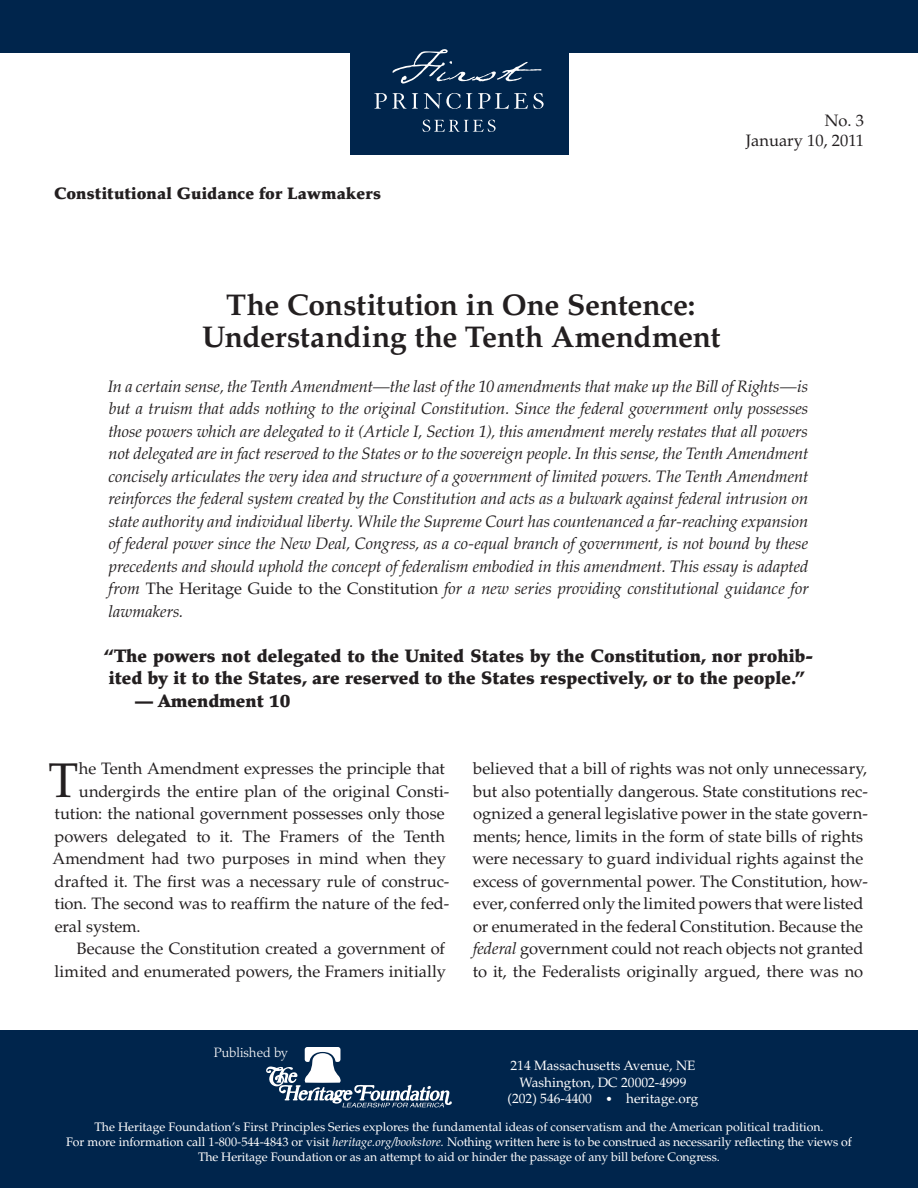
<style>
.page{position:relative;width:918px;height:1188px;background:#fff}
.page>*{position:absolute;margin:0;border:0;box-sizing:border-box;transform-origin:0 0}
.t1{font:48.6px "Palatino LT Std";color:#231f20}
.t2{font:700 30px/31.5px "Palatino LT Std";letter-spacing:-.005em;color:#231f20;text-align:center}
.t3{font:900 18px/22.5px "Palatino LT Std";color:#231f20}
.t4{font:italic 16.5px/22.5px "Palatino LT Std";color:#231f20;text-align:justify}
.t5{font:16.5px/22.5px "Palatino LT Std";letter-spacing:-.005em;color:#231f20}
.t6{font:900 16.5px "Palatino LT Std";letter-spacing:.01em;color:#231f20}
.t7{font:13.5px/16.5px "Palatino LT Std";color:#fff;text-align:center}
.t8{font:300 13.5px "Palatino LT Std";color:#fff}
.t9{font:12.3px/14.7px "Palatino LT Std";color:#fff;text-align:center}
.s1{font-style:normal}
.s2{font-style:italic}
.s3{font-size:12px}
</style>
<div class="page">
<div style="left:0;top:1030px;width:918px;height:80px;background:#00254c"></div>
<div style="left:0;top:1102px;width:918px;height:86px;background:#00254c"></div>
<div style="left:0;top:0;width:918px;height:52px;background:#00254c"></div>
<div style="left:350px;top:30px;width:218px;height:125px;background:#00254c"></div>
<svg style="left:392px;top:49px;width:150px;height:35px"></svg>
<svg style="left:374px;top:93px;width:170px;height:16px"></svg>
<svg style="left:423px;top:120px;width:73px;height:12px"></svg>
<svg style="left:266px;top:1047px;width:186px;height:60px"></svg>
<p class="t6" style="left:54px;top:184px;width:328px">Constitutional Guidance for Lawmakers</p>
<p class="t5" style="left:746px;top:111px;width:120px;line-height:19.8px;text-align:right">No. 3<br>January 10, 2011</p>
<h2 class="t2" style="left:202px;top:290px;width:520px">The Constitution in One Sentence:<br>Understanding the Tenth Amendment</h2>
<p class="t4" style="left:108px;top:375px;width:703px">In a certain sense, the Tenth Amendment—the last of the 10 amendments that make up the Bill of Rights—is but a truism that adds nothing to the original Constitution. Since the federal government only possesses those powers which are delegated to it (Article I, Section 1), this amendment merely restates that all powers not delegated are in fact reserved to the States or to the sovereign people. In this sense, the Tenth Amendment concisely articulates the very idea and structure of a government of limited powers. The Tenth Amendment reinforces the federal system created by the Constitution and acts as a bulwark against federal intrusion on state authority and individual liberty. While the Supreme Court has countenanced a far-reaching expansion of federal power since the New Deal, Congress, as a co-equal branch of government, is not bound by these precedents and should uphold the concept of federalism embodied in this amendment. This essay is adapted from <span class="s1">The Heritage Guide to the Constitution</span> for a new series providing constitutional guidance for lawmakers.</p>
<p class="t3" style="left:104px;top:644px;width:711px">“The powers not delegated to the United States by the Constitution, nor prohib&shy;ited by it to the States, are reserved to the States respectively, or to the people.”</p>
<p class="t3" style="left:135px;top:689px;width:157px">— Amendment 10</p>
<h1 class="t1" style="left:48px;top:751px;width:31px">T</h1>
<p class="t5" style="left:79px;top:757px;width:368px">he Tenth Amendment expresses the principle that</p>
<p class="t5" style="left:79px;top:780px;width:372px">undergirds the entire plan of the original Consti-</p>
<p class="t5" style="left:54px;top:802px;width:392px">tution: the national government possesses only those</p>
<p class="t5" style="left:55px;top:825px;width:392px">powers delegated to it. The Framers of the Tenth</p>
<p class="t5" style="left:52px;top:847px;width:395px">Amendment had two purposes in mind when they</p>
<p class="t5" style="left:55px;top:870px;width:396px">drafted it. The first was a necessary rule of construc-</p>
<p class="t5" style="left:54px;top:892px;width:396px">tion. The second was to reaffirm the nature of the fed-</p>
<p class="t5" style="left:55px;top:915px;width:87px">eral system.</p>
<p class="t5" style="left:77px;top:937px;width:370px">Because the Constitution created a government of</p>
<p class="t5" style="left:54px;top:960px;width:393px">limited and enumerated powers, the Framers initially</p>
<p class="t5" style="left:472px;top:757px;width:397px">believed that a bill of rights was not only unnecessary, but also potentially dangerous. State constitutions rec&shy;ognized a general legislative power in the state govern&shy;ments; hence, limits in the form of state bills of rights were necessary to guard individual rights against the excess of governmental power. The Constitution, how&shy;ever, conferred only the limited powers that were listed or enumerated in the federal Constitution. Because the <span class="s2">federal</span> government could not reach objects not granted to it, the Federalists originally argued, there was no</p>
<p class="t8" style="left:214px;top:1044px;width:75px">Published by</p>
<p class="t7" style="left:508px;top:1057px;width:192px">214 Massachusetts Avenue, NE<br>Washington, DC 20002-4999 (202) 546-4400 <span class="s3">•</span> heritage.org</p>
<p class="t9" style="left:66px;top:1120px;width:787px">The Heritage Foundation’s First Principles Series explores the fundamental ideas of conservatism and the American political tradition.<br>For more information call 1-800-544-4843 or visit <span class="s2">heritage.org/bookstore.</span> Nothing written here is to be construed as necessarily reflecting the views of<br>The Heritage Foundation or as an attempt to aid or hinder the passage of any bill before Congress.</p>
</div>
